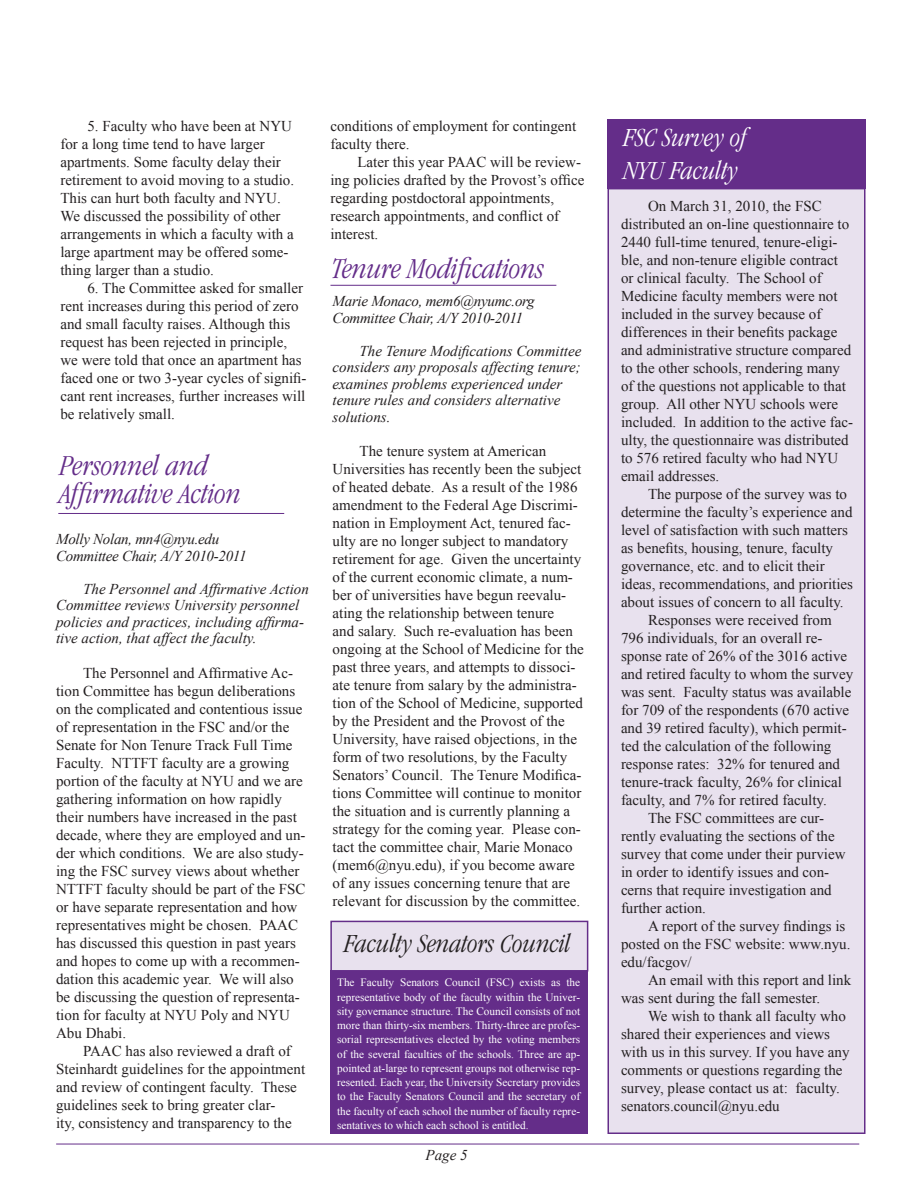
<style>
.page{position:relative;width:918px;height:1188px;background:#fff}
.page>*{position:absolute;margin:0;border:0;box-sizing:border-box;transform-origin:0 0}
.t1{font:italic 300 condensed 30px/28.5px "ITC Garamond Std";color:#642d89}
.t2{font:italic 300 condensed 27px "ITC Garamond Std";color:#231f20}
.t3{font:italic 300 condensed 27px/33px "ITC Garamond Std";color:#fff}
.t4{font:15px/18px "Times New Roman";color:#231f20}
.HTML_Address{font:italic 15px/16.5px "Times New Roman";color:#231f20}
.HTML_Address-2{font:italic 15px "Times New Roman";letter-spacing:-.02em;color:#231f20}
.t5{font:11.25px/14.2px "Times New Roman";color:#fff;text-align:justify}
</style>
<div class="page">
<div style="left:330px;top:970px;width:258px;height:164px;background:#642d89"></div>
<div style="left:608px;top:188px;width:258px;height:946px;background:#e8e1ee;border:2px solid #642d89"></div>
<div style="left:608px;top:119px;width:258px;height:69px;background:#642d89"></div>
<hr style="left:58px;top:513px;width:226px;height:1px;background:#642d89">
<hr style="left:330px;top:285px;width:226px;height:1px;background:#642d89">
<hr style="left:56px;top:1144px;width:803px;height:1px;background:#642d89">
<div style="left:330px;top:921px;width:258px;height:51px;background:#e8e1ee;border:2px solid #642d89"></div>
<p class="t4" style="left:60px;top:117px;width:235px;text-indent:27px">5. Faculty who have been at NYU for a long time tend to have larger apartments. Some faculty delay their retirement to avoid moving to a studio.<br>This can hurt both faculty and NYU.<br>We discussed the possibility of other arrangements in which a faculty with a large apartment may be offered some&shy;thing larger than a studio.</p>
<p class="t4" style="left:60px;top:279px;width:248px;text-indent:27px">6. The Committee asked for smaller rent increases during this period of zero and small faculty raises. Although this request has been rejected in principle, we were told that once an apartment has faced one or two 3-year cycles of signifi&shy;cant rent increases, further increases will be relatively small.</p>
<p class="t1" style="left:60px;top:451px;width:183px">Personnel and<br>Affirmative Action</p>
<p class="HTML_Address-2" style="left:56px;top:531px;width:165px">Molly Nolan, mn4@nyu.edu</p>
<p class="HTML_Address-2" style="left:56px;top:547px;width:192px">Committee Chair, A/Y 2010-2011</p>
<p class="HTML_Address" style="left:56px;top:580px;width:254px;text-indent:27px">The Personnel and Affirmative Action Committee reviews University personnel policies and practices, including affirma&shy;tive action, that affect the faculty.</p>
<p class="t4" style="left:56px;top:664px;width:251px;text-indent:27px">The Personnel and Affirmative Ac&shy;tion Committee has begun deliberations on the complicated and contentious issue of representation in the FSC and/or the Senate for Non Tenure Track Full Time Faculty. NTTFT faculty are a growing portion of the faculty at NYU and we are gathering information on how rapidly their numbers have increased in the past decade, where they are employed and un&shy;der which conditions. We are also study&shy;ing the FSC survey views about whether NTTFT faculty should be part of the FSC or have separate representation and how representatives might be chosen. PAAC has discussed this question in past years and hopes to come up with a recommen&shy;dation this academic year. We will also be discussing the question of representa&shy;tion for faculty at NYU Poly and NYU Abu Dhabi.</p>
<p class="t4" style="left:56px;top:1042px;width:251px;text-indent:27px">PAAC has also reviewed a draft of Steinhardt guidelines for the appointment and review of contingent faculty. These guidelines seek to bring greater clar-<br>ity, consistency and transparency to the</p>
<p class="t4" style="left:330px;top:117px;width:247px">conditions of employment for contingent faculty there.</p>
<p class="t4" style="left:330px;top:153px;width:256px;text-indent:27px">Later this year PAAC will be review&shy;ing policies drafted by the Provost’s office regarding postdoctoral appointments, research appointments, and conflict of interest.</p>
<p class="t1" style="left:332px;top:254px;width:214px">Tenure Modifications</p>
<p class="HTML_Address-2" style="left:333px;top:293px;width:204px">Marie Monaco, mem6@nyumc.org</p>
<p class="HTML_Address-2" style="left:333px;top:309px;width:192px">Committee Chair, A/Y 2010-2011</p>
<p class="HTML_Address" style="left:333px;top:342px;width:250px;text-indent:27px">The Tenure Modifications Committee considers any proposals affecting tenure; examines problems experienced under tenure rules and considers alternative solutions.</p>
<p class="t4" style="left:333px;top:442px;width:253px;text-indent:27px">The tenure system at American Universities has recently been the subject of heated debate. As a result of the 1986 amendment to the Federal Age Discrimi&shy;nation in Employment Act, tenured fac&shy;ulty are no longer subject to mandatory retirement for age. Given the uncertainty of the current economic climate, a num&shy;ber of universities have begun reevalu&shy;ating the relationship between tenure<br>and salary. Such re-evaluation has been ongoing at the School of Medicine for the past three years, and attempts to dissoci&shy;ate tenure from salary by the administra&shy;tion of the School of Medicine, supported by the President and the Provost of the University, have raised objections, in the form of two resolutions, by the Faculty Senators’ Council. The Tenure Modifica&shy;tions Committee will continue to monitor the situation and is currently planning a strategy for the coming year. Please con&shy;tact the committee chair, Marie Monaco (mem6@nyu.edu), if you become aware of any issues concerning tenure that are relevant for discussion by the committee.</p>
<p class="t2" style="left:344px;top:929px;width:228px">Faculty Senators Council</p>
<p class="t5" style="left:337px;top:975px;width:245px">The Faculty Senators Council (FSC) exists as the representative body of the faculty within the Univer&shy;sity governance structure. The Council consists of not more than thirty-six members. Thirty-three are profes&shy;sorial representatives elected by the voting members of the several faculties of the schools. Three are ap&shy;pointed at-large to represent groups not otherwise rep&shy;resented. Each year, the University Secretary provides to the Faculty Senators Council and the secretary of the faculty of each school the number of faculty repre&shy;sentatives to which each school is entitled.</p>
<p class="HTML_Address" style="left:426px;top:1147px;width:44px">Page 5</p>
<p class="t3" style="left:624px;top:121px;width:125px">FSC Survey of<br>NYU Faculty</p>
<p class="t4" style="left:621px;top:197px;width:234px;text-indent:27px">On March 31, 2010, the FSC distributed an on-line questionnaire to 2440 full-time tenured, tenure-eligi&shy;ble, and non-tenure eligible contract or clinical faculty. The School of Medicine faculty members were not included in the survey because of differences in their benefits package and administrative structure compared to the other schools, rendering many of the questions not applicable to that group. All other NYU schools were included. In addition to the active fac&shy;ulty, the questionnaire was distributed to 576 retired faculty who had NYU email addresses.</p>
<p class="t4" style="left:621px;top:485px;width:234px;text-indent:27px">The purpose of the survey was to determine the faculty’s experience and level of satisfaction with such matters as benefits, housing, tenure, faculty governance, etc. and to elicit their ideas, recommendations, and priorities about issues of concern to all faculty.</p>
<p class="t4" style="left:621px;top:611px;width:234px;text-indent:27px">Responses were received from 796 individuals, for an overall re&shy;sponse rate of 26% of the 3016 active and retired faculty to whom the survey was sent. Faculty status was available for 709 of the respondents (670 active and 39 retired faculty), which permit&shy;ted the calculation of the following response rates: 32% for tenured and tenure-track faculty, 26% for clinical faculty, and 7% for retired faculty.</p>
<p class="t4" style="left:621px;top:809px;width:226px;text-indent:27px">The FSC committees are cur&shy;rently evaluating the sections of the survey that come under their purview in order to identify issues and con&shy;cerns that require investigation and further action.</p>
<p class="t4" style="left:621px;top:917px;width:231px;text-indent:27px">A report of the survey findings is posted on the FSC website: www.nyu. edu/facgov/</p>
<p class="t4" style="left:621px;top:971px;width:232px;text-indent:27px">An email with this report and link was sent during the fall semester.</p>
<p class="t4" style="left:621px;top:1007px;width:230px;text-indent:27px">We wish to thank all faculty who shared their experiences and views with us in this survey. If you have any comments or questions regarding the survey, please contact us at: faculty. senators.council@nyu.edu</p>
</div>
